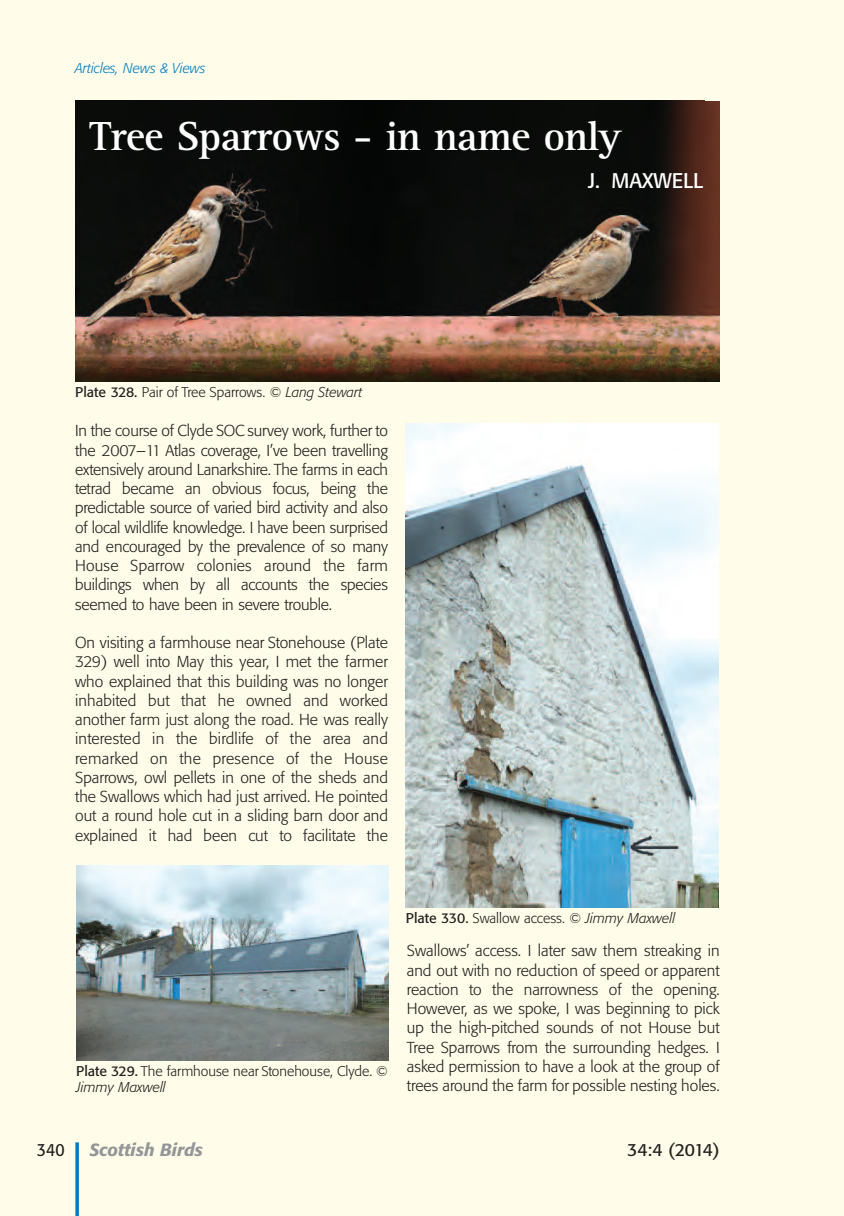
<style>
.page{position:relative;width:844px;height:1216px;background:#fff}
.page>*{position:absolute;margin:0;border:0;box-sizing:border-box;transform-origin:0 0}
.t1{font:700 42px "AT Rotis Serif";letter-spacing:-.02em;color:#fff}
.t2{font:21px "Formata BQ";color:#fff}
.t3{font:italic 500 17.5px "Formata BQ";color:#939598}
.t4{font:17.5px "Formata BQ";color:#231f20}
.t5{font:17.5px "Formata BQ";color:#231f20;scale:.9 1}
.t6{font:300 15.75px/19.2px "Formata BQ";color:#231f20;text-align:justify}
.t7{font:300 14px/15.8px "Formata BQ";color:#231f20}
.t8{font:italic 300 14px "Formata BQ";color:#007cc2}
.s1{font-weight:400}
.s2{font-style:italic}
</style>
<div class="page">
<div style="left:0;top:0;width:843px;height:1215px;background:#fffde9"></div>
<svg style="left:75px;top:1142px;width:4px;height:73px"></svg>
<img style="left:75px;top:101px;width:644px;height:280px">
<img style="left:406px;top:424px;width:312px;height:483px">
<img style="left:76px;top:865px;width:313px;height:195px">
<p class="t8" style="left:75px;top:62px;width:132px">Articles, News &amp; Views</p>
<h1 class="t1" style="left:89px;top:121px;width:533px">Tree Sparrows - in name only</h1>
<h2 class="t2" style="left:588px;top:172px;width:117px">J. MAXWELL</h2>
<p class="t7" style="left:75px;top:385px;width:288px"><span class="s1">Plate 328.</span> Pair of Tree Sparrows. © <span class="s2">Lang Stewart</span></p>
<p class="t6" style="left:75px;top:422px;width:314px">In the course of Clyde SOC survey work, further to the 2007–11 Atlas coverage, I’ve been travelling extensively around Lanarkshire. The farms in each tetrad became an obvious focus, being the predictable source of varied bird activity and also of local wildlife knowledge. I have been surprised and encouraged by the prevalence of so many House Sparrow colonies around the farm buildings when by all accounts the species seemed to have been in severe trouble.</p>
<p class="t6" style="left:75px;top:634px;width:314px">On visiting a farmhouse near Stonehouse (Plate 329) well into May this year, I met the farmer who explained that this building was no longer inhabited but that he owned and worked another farm just along the road. He was really interested in the birdlife of the area and remarked on the presence of the House Sparrows, owl pellets in one of the sheds and the Swallows which had just arrived. He pointed out a round hole cut in a sliding barn door and explained it had been cut to facilitate the</p>
<p class="t7" style="left:76px;top:1064px;width:313px"><span class="s1">Plate 329.</span> The farmhouse near Stonehouse, Clyde. ©<br><span class="s2">Jimmy Maxwell</span></p>
<p class="t5" style="left:37px;top:1142px;width:32px">340</p>
<p class="t3" style="left:89px;top:1142px;width:115px">Scottish Birds</p>
<p class="t7" style="left:406px;top:911px;width:271px"><span class="s1">Plate 330.</span> Swallow access. © <span class="s2">Jimmy Maxwell</span></p>
<p class="t6" style="left:407px;top:942px;width:314px">Swallows’ access. I later saw them streaking in and out with no reduction of speed or apparent reaction to the narrowness of the opening.<br>However, as we spoke, I was beginning to pick up the high-pitched sounds of not House but Tree Sparrows from the surrounding hedges. I asked permission to have a look at the group of trees around the farm for possible nesting holes.</p>
<p class="t4" style="left:627px;top:1141px;width:94px">34:4 (2014)</p>
</div>
